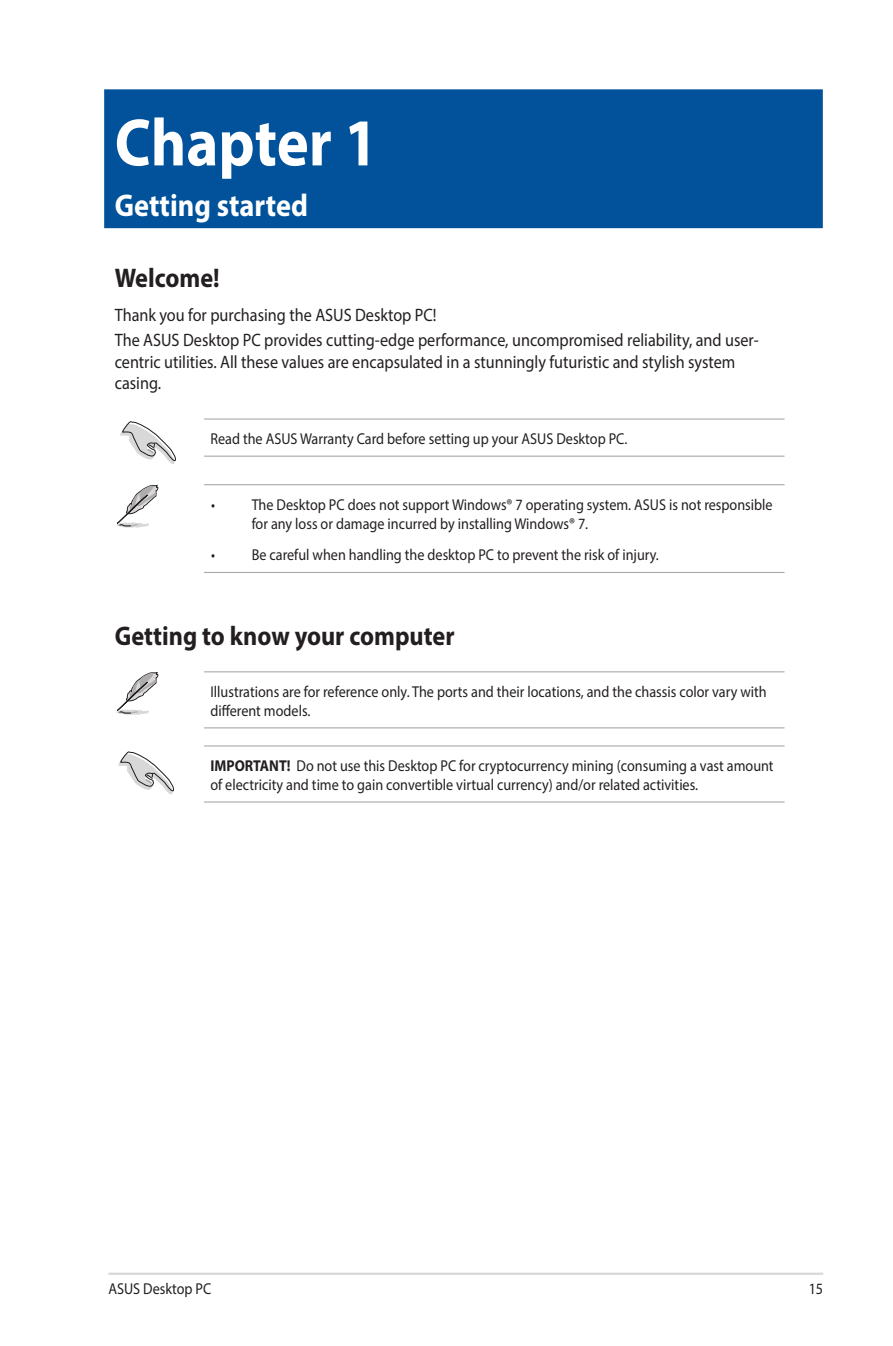
<style>
.page{position:relative;width:893px;height:1346px;background:#fff}
.page>*{position:absolute;margin:0;border:0;box-sizing:border-box;transform-origin:0 0}
.t1{font:700 67.5px "Myriad Pro";color:#fff;scale:.9 1}
.t2{font:700 31.5px "Myriad Pro";color:#fff;scale:.9 1}
.t3{font:700 27px "Myriad Pro";color:#231f20;scale:.9 1}
.t4{font:18px/24.8px "Myriad Pro";color:#231f20;scale:.9 1}
.t5{font:15.75px/18.9px "Myriad Pro";color:#231f20;scale:.9 1}
.s1{font-weight:700}
</style>
<div class="page">
<hr style="left:204px;top:671px;width:580px;height:1px;background:#a8a9ad">
<hr style="left:204px;top:727px;width:580px;height:1px;background:#a8a9ad">
<svg style="left:116px;top:672px;width:42px;height:43px"></svg>
<hr style="left:204px;top:418px;width:580px;height:2px;background:#a8a9ad">
<hr style="left:204px;top:456px;width:580px;height:1px;background:#a8a9ad">
<svg style="left:120px;top:421px;width:55px;height:43px"></svg>
<hr style="left:204px;top:484px;width:580px;height:1px;background:#a8a9ad">
<hr style="left:204px;top:572px;width:580px;height:1px;background:#a8a9ad">
<svg style="left:116px;top:485px;width:42px;height:43px"></svg>
<hr style="left:204px;top:745px;width:580px;height:1px;background:#a8a9ad">
<hr style="left:204px;top:801px;width:580px;height:1px;background:#a8a9ad">
<svg style="left:118px;top:751px;width:56px;height:43px"></svg>
<hr style="left:108px;top:1272px;width:715px;height:3px;background:#d8d8d8">
<div style="left:104px;top:89px;width:719px;height:139px;background:#01529a;border:2px solid #01529a"></div>
<h1 class="t1" style="left:115px;top:99px;width:294px">Chapter 1</h1>
<h2 class="t2" style="left:115px;top:185px;width:216px">Getting started</h2>
<h3 class="t3" style="left:115px;top:260px;width:118px">Welcome!</h3>
<p class="t4" style="left:115px;top:303px;width:717px">Thank you for purchasing the ASUS Desktop PC!<br>The ASUS Desktop PC provides cutting-edge performance, uncompromised reliability, and user-</p>
<p class="t4" style="left:115px;top:351px;width:691px;line-height:21.6px">centric utilities. All these values are encapsulated in a stunningly futuristic and stylish system casing.</p>
<p class="t5" style="left:210px;top:429px;width:465px">Read the ASUS Warranty Card before setting up your ASUS Desktop PC.</p>
<p class="t5" style="left:252px;top:495px;width:580px;text-indent:-40px">• The Desktop PC does not support Windows® 7 operating system. ASUS is not responsible for any loss or damage incurred by installing Windows® 7.</p>
<p class="t5" style="left:211px;top:545px;width:499px">• Be careful when handling the desktop PC to prevent the risk of injury.</p>
<h3 class="t3" style="left:115px;top:618px;width:379px">Getting to know your computer</h3>
<p class="t5" style="left:210px;top:682px;width:620px">Illustrations are for reference only. The ports and their locations, and the chassis color vary with different models.</p>
<p class="t5" style="left:210px;top:756px;width:627px"><span class="s1">IMPORTANT!</span> Do not use this Desktop PC for cryptocurrency mining (consuming a vast amount of electricity and time to gain convertible virtual currency) and/or related activities.</p>
<p class="t5" style="left:108px;top:1279px;width:116px">ASUS Desktop PC</p>
<p class="t5" style="left:809px;top:1279px;width:18px">15</p>
</div>
